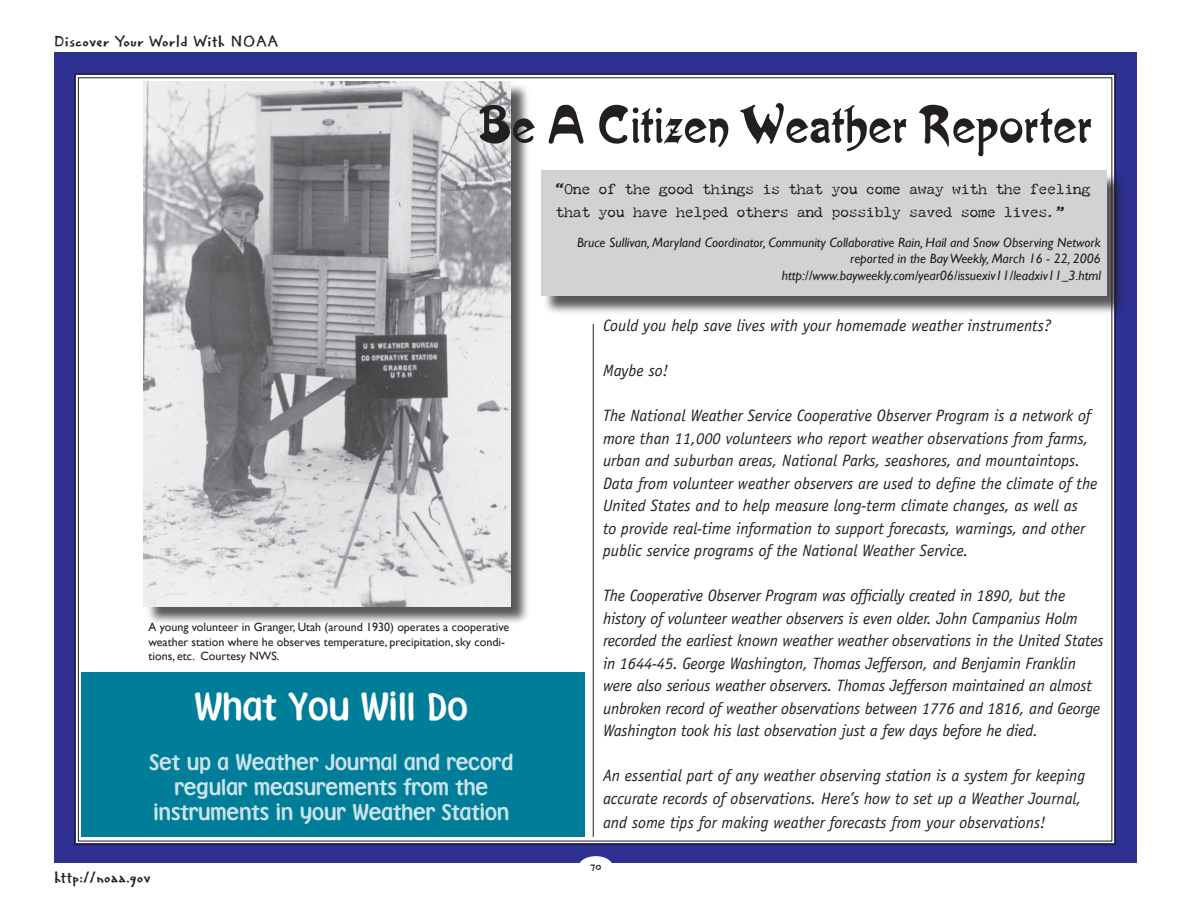
<style>
.page{position:relative;width:1188px;height:918px;background:#fff}
.page>*{position:absolute;margin:0;border:0;box-sizing:border-box;transform-origin:0 0}
.illlustration_captio{font:54px "Artistik";color:#231f20}
.Subhead_14_pt{font:36px "Fontoon ITCTT";color:#fff}
.Subhead_14_pt-2{font:21px/25.2px "Fontoon ITCTT";color:#cde3ea;text-align:center}
.Activity_Intro_text{font:italic 16.5px/22.5px "Officina Sans";color:#231f20}
.t1{font:16.5px "Regular Joe";color:#231f20}
.body_text{font:15px/22.5px "P22 Typewriter";letter-spacing:-.025em;color:#231f20}
.photo_caption{font:italic 13.5px "Gill Sans";color:#231f20}
.photo_caption-2{font:12px/14.4px "Gill Sans";color:#231f20}
.t2{font:12px "Regular Joe";color:#231f20}
</style>
<div class="page">
<div style="left:54px;top:53px;width:1082px;height:810px;background:#2e3092"></div>
<div style="left:578px;top:856px;width:35px;height:22px;background:#fff;border-radius:50%"></div>
<div style="left:74px;top:73px;width:1042px;height:773px;background:#fff"></div>
<div style="left:543px;top:172px;width:585px;height:144px;background:#231f20;opacity:.75"></div>
<div style="left:541px;top:171px;width:566px;height:125px;background:#d1d2d4"></div>
<div style="left:81px;top:673px;width:504px;height:164px;background:#007e99"></div>
<div style="left:145px;top:82px;width:386px;height:545px;background:#231f20;opacity:.75"></div>
<img style="left:144px;top:81px;width:367px;height:525px">
<hr style="left:593px;top:324px;width:1px;height:513px;background:#231f20">
<p class="t1" style="left:54px;top:31px;width:226px">Discover Your World With NOAA</p>
<p class="illlustration_captio" style="left:479px;top:92px;width:615px">Be A Citizen Weather Reporter</p>
<p class="body_text" style="left:555px;top:177px;width:537px">“One of the good things is that you come away with the feeling that you have helped others and possibly saved some lives.”</p>
<p class="photo_caption" style="left:577px;top:235px;width:525px">Bruce Sullivan, Maryland Coordinator, Community Collaborative Rain, Hail and Snow Observing Network</p>
<p class="photo_caption" style="left:850px;top:251px;width:252px">reported in the Bay Weekly, March 16 - 22, 2006</p>
<p class="photo_caption" style="left:782px;top:267px;width:321px">http://www.bayweekly.com/year06/issuexiv11/leadxiv11_3.html</p>
<p class="photo_caption-2" style="left:148px;top:620px;width:362px">A young volunteer in Granger, Utah (around 1930) operates a cooperative weather station where he observes temperature, precipitation, sky condi&shy;tions, etc. Courtesy NWS.</p>
<p class="Subhead_14_pt" style="left:195px;top:682px;width:274px">What You Will Do</p>
<p class="Subhead_14_pt-2" style="left:150px;top:749px;width:365px">Set up a Weather Journal and record regular measurements from the instruments in your Weather Station</p>
<p class="t1" style="left:54px;top:866px;width:98px">http://noaa.gov</p>
<p class="Activity_Intro_text" style="left:603px;top:315px;width:450px">Could you help save lives with your homemade weather instruments?</p>
<p class="Activity_Intro_text" style="left:603px;top:360px;width:67px">Maybe so!</p>
<p class="Activity_Intro_text" style="left:603px;top:405px;width:496px">The National Weather Service Cooperative Observer Program is a network of more than 11,000 volunteers who report weather observations from farms, urban and suburban areas, National Parks, seashores, and mountaintops.<br>Data from volunteer weather observers are used to define the climate of the United States and to help measure long-term climate changes, as well as<br>to provide real-time information to support forecasts, warnings, and other public service programs of the National Weather Service.</p>
<p class="Activity_Intro_text" style="left:603px;top:585px;width:502px">The Cooperative Observer Program was officially created in 1890, but the history of volunteer weather observers is even older. John Campanius Holm recorded the earliest known weather weather observations in the United States in 1644-45. George Washington, Thomas Jefferson, and Benjamin Franklin were also serious weather observers. Thomas Jefferson maintained an almost unbroken record of weather observations between 1776 and 1816, and George Washington took his last observation just a few days before he died.</p>
<p class="Activity_Intro_text" style="left:603px;top:765px;width:484px">An essential part of any weather observing station is a system for keeping accurate records of observations. Here’s how to set up a Weather Journal,</p>
<p class="Activity_Intro_text" style="left:603px;top:811px;width:444px">and some tips for making weather forecasts from your observations!</p>
<p class="t2" style="left:590px;top:860px;width:13px">70</p>
</div>
